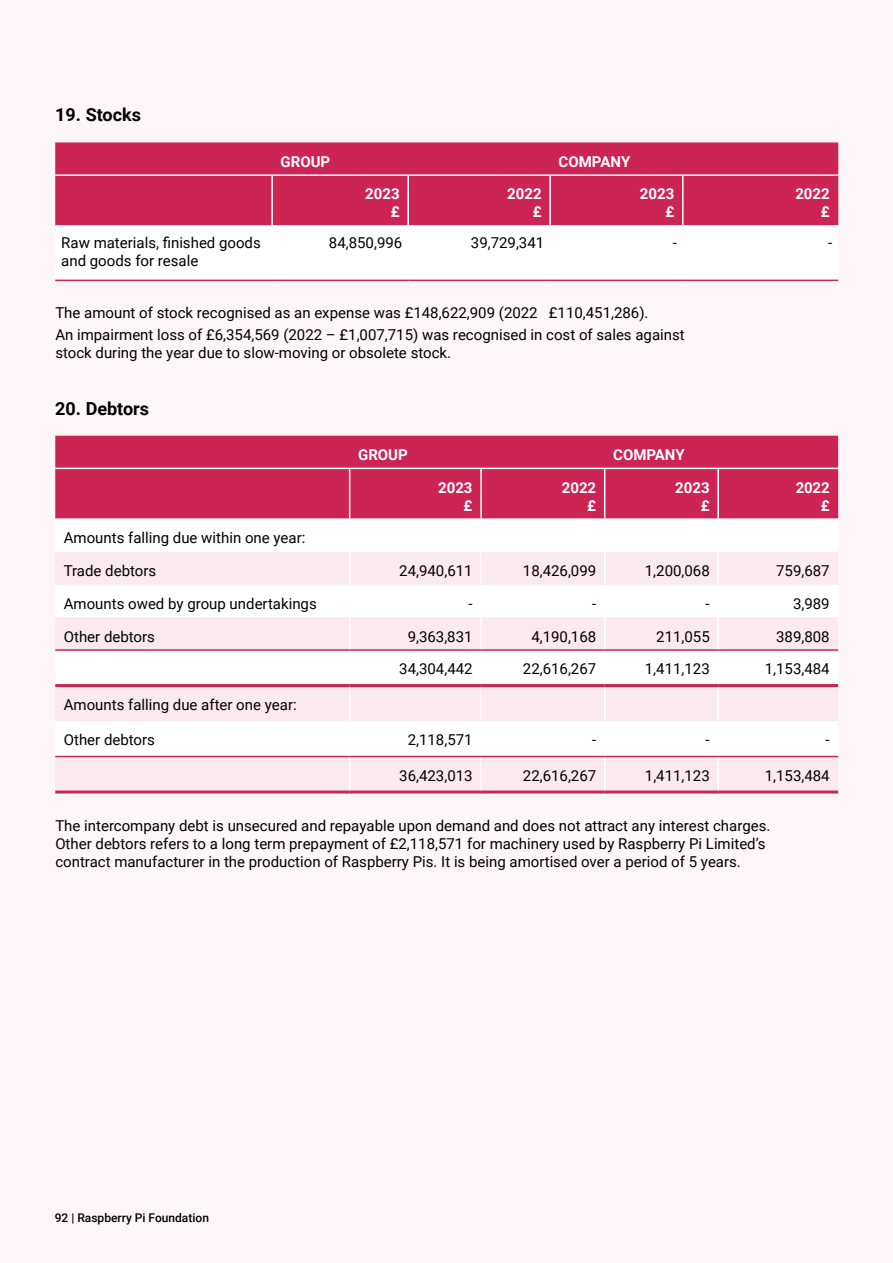
<style>
.page{position:relative;width:893px;height:1263px;background:#fdf6f8}
.page>*{position:absolute;margin:0;border:0;box-sizing:border-box;transform-origin:0 0}
.t1{font:700 18px "Roboto";color:#000}
.t2{font:15px/18px "Roboto";color:#000}
.t3{font:700 15px/18px "Roboto";color:#fff;text-align:right}
.t4{font:500 12px "Roboto";color:#000}
</style>
<div class="page">
<div style="left:55px;top:142px;width:783px;height:83px;background:#cc2454"></div>
<svg style="left:55px;top:279px;width:783px;height:1px"></svg>
<hr style="left:271px;top:227px;width:2px;height:53px;background:#fff">
<hr style="left:407px;top:227px;width:2px;height:53px;background:#fff">
<hr style="left:549px;top:227px;width:2px;height:53px;background:#fff">
<hr style="left:682px;top:227px;width:2px;height:53px;background:#fff">
<hr style="left:55px;top:225px;width:217px;height:2px;background:#fff">
<hr style="left:272px;top:225px;width:136px;height:2px;background:#fff">
<hr style="left:408px;top:225px;width:142px;height:2px;background:#fff">
<hr style="left:550px;top:225px;width:133px;height:2px;background:#fff">
<hr style="left:683px;top:225px;width:155px;height:2px;background:#fff">
<hr style="left:55px;top:174px;width:217px;height:2px;background:#fff">
<hr style="left:272px;top:174px;width:136px;height:2px;background:#fff">
<hr style="left:271px;top:176px;width:2px;height:49px;background:#fff">
<hr style="left:408px;top:174px;width:142px;height:2px;background:#fff">
<hr style="left:407px;top:176px;width:2px;height:49px;background:#fff">
<hr style="left:550px;top:174px;width:133px;height:2px;background:#fff">
<hr style="left:549px;top:176px;width:2px;height:49px;background:#fff">
<hr style="left:683px;top:174px;width:155px;height:2px;background:#fff">
<hr style="left:682px;top:176px;width:2px;height:49px;background:#fff">
<hr style="left:55px;top:280px;width:217px;height:1px;background:#cc2454">
<hr style="left:272px;top:280px;width:136px;height:1px;background:#cc2454">
<hr style="left:408px;top:280px;width:142px;height:1px;background:#cc2454">
<hr style="left:550px;top:280px;width:133px;height:1px;background:#cc2454">
<hr style="left:683px;top:280px;width:155px;height:1px;background:#cc2454">
<div style="left:55px;top:436px;width:783px;height:82px;background:#cc2454"></div>
<svg style="left:55px;top:552px;width:783px;height:238px;fill:#fae9ee"></svg>
<hr style="left:349px;top:520px;width:1px;height:32px;background:#fff">
<hr style="left:480px;top:520px;width:2px;height:32px;background:#fff">
<hr style="left:604px;top:520px;width:1px;height:32px;background:#fff">
<hr style="left:717px;top:520px;width:2px;height:32px;background:#fff">
<hr style="left:349px;top:552px;width:1px;height:33px;background:#fff">
<hr style="left:480px;top:552px;width:2px;height:33px;background:#fff">
<hr style="left:604px;top:552px;width:1px;height:33px;background:#fff">
<hr style="left:717px;top:552px;width:2px;height:33px;background:#fff">
<hr style="left:349px;top:585px;width:1px;height:32px;background:#fff">
<hr style="left:480px;top:585px;width:2px;height:32px;background:#fff">
<hr style="left:604px;top:585px;width:1px;height:32px;background:#fff">
<hr style="left:717px;top:585px;width:2px;height:32px;background:#fff">
<hr style="left:349px;top:617px;width:1px;height:32px;background:#fff">
<hr style="left:480px;top:617px;width:2px;height:32px;background:#fff">
<hr style="left:604px;top:617px;width:1px;height:32px;background:#fff">
<hr style="left:717px;top:617px;width:2px;height:32px;background:#fff">
<hr style="left:349px;top:651px;width:1px;height:33px;background:#fff">
<hr style="left:480px;top:651px;width:2px;height:33px;background:#fff">
<hr style="left:604px;top:651px;width:1px;height:33px;background:#fff">
<hr style="left:717px;top:651px;width:2px;height:33px;background:#fff">
<hr style="left:349px;top:687px;width:1px;height:34px;background:#fff">
<hr style="left:480px;top:687px;width:2px;height:34px;background:#fff">
<hr style="left:604px;top:687px;width:1px;height:34px;background:#fff">
<hr style="left:717px;top:687px;width:2px;height:34px;background:#fff">
<hr style="left:349px;top:721px;width:1px;height:35px;background:#fff">
<hr style="left:480px;top:721px;width:2px;height:35px;background:#fff">
<hr style="left:604px;top:721px;width:1px;height:35px;background:#fff">
<hr style="left:717px;top:721px;width:2px;height:35px;background:#fff">
<hr style="left:349px;top:757px;width:1px;height:33px;background:#fff">
<hr style="left:480px;top:757px;width:2px;height:33px;background:#fff">
<hr style="left:604px;top:757px;width:1px;height:33px;background:#fff">
<hr style="left:717px;top:757px;width:2px;height:33px;background:#fff">
<hr style="left:55px;top:468px;width:295px;height:1px;background:#fff">
<hr style="left:350px;top:468px;width:131px;height:1px;background:#fff">
<hr style="left:349px;top:469px;width:1px;height:49px;background:#fff">
<hr style="left:481px;top:468px;width:124px;height:1px;background:#fff">
<hr style="left:480px;top:469px;width:2px;height:49px;background:#fff">
<hr style="left:605px;top:468px;width:113px;height:1px;background:#fff">
<hr style="left:604px;top:469px;width:1px;height:49px;background:#fff">
<hr style="left:718px;top:468px;width:120px;height:1px;background:#fff">
<hr style="left:717px;top:469px;width:2px;height:49px;background:#fff">
<hr style="left:55px;top:518px;width:295px;height:2px;background:#fff">
<hr style="left:350px;top:518px;width:131px;height:2px;background:#fff">
<hr style="left:481px;top:518px;width:124px;height:2px;background:#fff">
<hr style="left:605px;top:518px;width:113px;height:2px;background:#fff">
<hr style="left:718px;top:518px;width:120px;height:2px;background:#fff">
<hr style="left:55px;top:649px;width:295px;height:2px;background:#cc2454">
<hr style="left:350px;top:649px;width:131px;height:2px;background:#cc2454">
<hr style="left:481px;top:649px;width:124px;height:2px;background:#cc2454">
<hr style="left:605px;top:649px;width:113px;height:2px;background:#cc2454">
<hr style="left:718px;top:649px;width:120px;height:2px;background:#cc2454">
<hr style="left:55px;top:684px;width:295px;height:3px;background:#cc2454">
<hr style="left:350px;top:684px;width:131px;height:3px;background:#cc2454">
<hr style="left:481px;top:684px;width:124px;height:3px;background:#cc2454">
<hr style="left:605px;top:684px;width:113px;height:3px;background:#cc2454">
<hr style="left:718px;top:684px;width:120px;height:3px;background:#cc2454">
<hr style="left:55px;top:790px;width:295px;height:3px;background:#cc2454">
<hr style="left:350px;top:790px;width:131px;height:3px;background:#cc2454">
<hr style="left:481px;top:790px;width:124px;height:3px;background:#cc2454">
<hr style="left:605px;top:790px;width:113px;height:3px;background:#cc2454">
<hr style="left:718px;top:790px;width:120px;height:3px;background:#cc2454">
<hr style="left:55px;top:756px;width:295px;height:1px;background:#cc2454">
<hr style="left:350px;top:756px;width:131px;height:1px;background:#cc2454">
<hr style="left:481px;top:756px;width:124px;height:1px;background:#cc2454">
<hr style="left:605px;top:756px;width:113px;height:1px;background:#cc2454">
<hr style="left:718px;top:756px;width:120px;height:1px;background:#cc2454">
<p class="t1" style="left:55px;top:102px;width:87px">19. Stocks</p>
<p class="t3" style="left:281px;top:152px;width:51px">GROUP</p>
<p class="t3" style="left:559px;top:152px;width:73px">COMPANY</p>
<p class="t3" style="left:365px;top:185px;width:36px">2023 £</p>
<p class="t3" style="left:507px;top:185px;width:36px">2022 £</p>
<p class="t3" style="left:640px;top:185px;width:36px">2023 £</p>
<p class="t3" style="left:795px;top:185px;width:36px">2022 £</p>
<p class="t2" style="left:61px;top:233px;width:201px">Raw materials, finished goods and goods for resale</p>
<p class="t2" style="left:329px;top:233px;width:75px">84,850,996</p>
<p class="t2" style="left:471px;top:233px;width:75px">39,729,341</p>
<p class="t2" style="left:673px;top:233px;width:6px">-</p>
<p class="t2" style="left:828px;top:233px;width:6px">-</p>
<p class="t2" style="left:55px;top:301px;width:631px;line-height:22.2px">The amount of stock recognised as an expense was £148,622,909 (2022 £110,451,286).<br>An impairment loss of £6,354,569 (2022 – £1,007,715) was recognised in cost of sales against</p>
<p class="t2" style="left:55px;top:343px;width:397px">stock during the year due to slow-moving or obsolete stock.</p>
<p class="t1" style="left:55px;top:395px;width:95px">20. Debtors</p>
<p class="t2" style="left:64px;top:521px;width:243px;line-height:32.7px">Amounts falling due within one year:<br>Trade debtors</p>
<p class="t3" style="left:358px;top:445px;width:51px">GROUP</p>
<p class="t3" style="left:613px;top:445px;width:73px">COMPANY</p>
<p class="t3" style="left:438px;top:478px;width:36px">2023 £</p>
<p class="t3" style="left:562px;top:478px;width:36px">2022 £</p>
<p class="t3" style="left:675px;top:478px;width:36px">2023 £</p>
<p class="t3" style="left:796px;top:478px;width:35px">2022 £</p>
<p class="t2" style="left:399px;top:561px;width:75px">24,940,611</p>
<p class="t2" style="left:523px;top:561px;width:75px">18,426,099</p>
<p class="t2" style="left:645px;top:561px;width:66px">1,200,068</p>
<p class="t2" style="left:776px;top:561px;width:55px">759,687</p>
<p class="t2" style="left:64px;top:594px;width:254px">Amounts owed by group undertakings</p>
<p class="t2" style="left:468px;top:594px;width:6px">-</p>
<p class="t2" style="left:592px;top:594px;width:6px">-</p>
<p class="t2" style="left:706px;top:594px;width:6px">-</p>
<p class="t2" style="left:793px;top:594px;width:38px">3,989</p>
<p class="t2" style="left:64px;top:627px;width:93px">Other debtors</p>
<p class="t2" style="left:408px;top:627px;width:66px">9,363,831</p>
<p class="t2" style="left:531px;top:627px;width:66px">4,190,168</p>
<p class="t2" style="left:656px;top:627px;width:55px">211,055</p>
<p class="t2" style="left:776px;top:627px;width:55px">389,808</p>
<p class="t2" style="left:399px;top:659px;width:75px">34,304,442</p>
<p class="t2" style="left:523px;top:659px;width:75px">22,616,267</p>
<p class="t2" style="left:645px;top:659px;width:66px">1,411,123</p>
<p class="t2" style="left:765px;top:659px;width:66px">1,153,484</p>
<p class="t2" style="left:64px;top:695px;width:234px">Amounts falling due after one year:</p>
<p class="t2" style="left:64px;top:730px;width:93px">Other debtors</p>
<p class="t2" style="left:408px;top:730px;width:66px">2,118,571</p>
<p class="t2" style="left:592px;top:730px;width:6px">-</p>
<p class="t2" style="left:706px;top:730px;width:6px">-</p>
<p class="t2" style="left:825px;top:730px;width:6px">-</p>
<p class="t2" style="left:399px;top:766px;width:75px">36,423,013</p>
<p class="t2" style="left:523px;top:766px;width:75px">22,616,267</p>
<p class="t2" style="left:645px;top:766px;width:66px">1,411,123</p>
<p class="t2" style="left:765px;top:766px;width:66px">1,153,484</p>
<p class="t2" style="left:55px;top:816px;width:717px">The intercompany debt is unsecured and repayable upon demand and does not attract any interest charges.<br>Other debtors refers to a long term prepayment of £2,118,571 for machinery used by Raspberry Pi Limited’s contract manufacturer in the production of Raspberry Pis. It is being amortised over a period of 5 years.</p>
<p class="t4" style="left:55px;top:1210px;width:156px">92 | Raspberry Pi Foundation</p>
</div>
